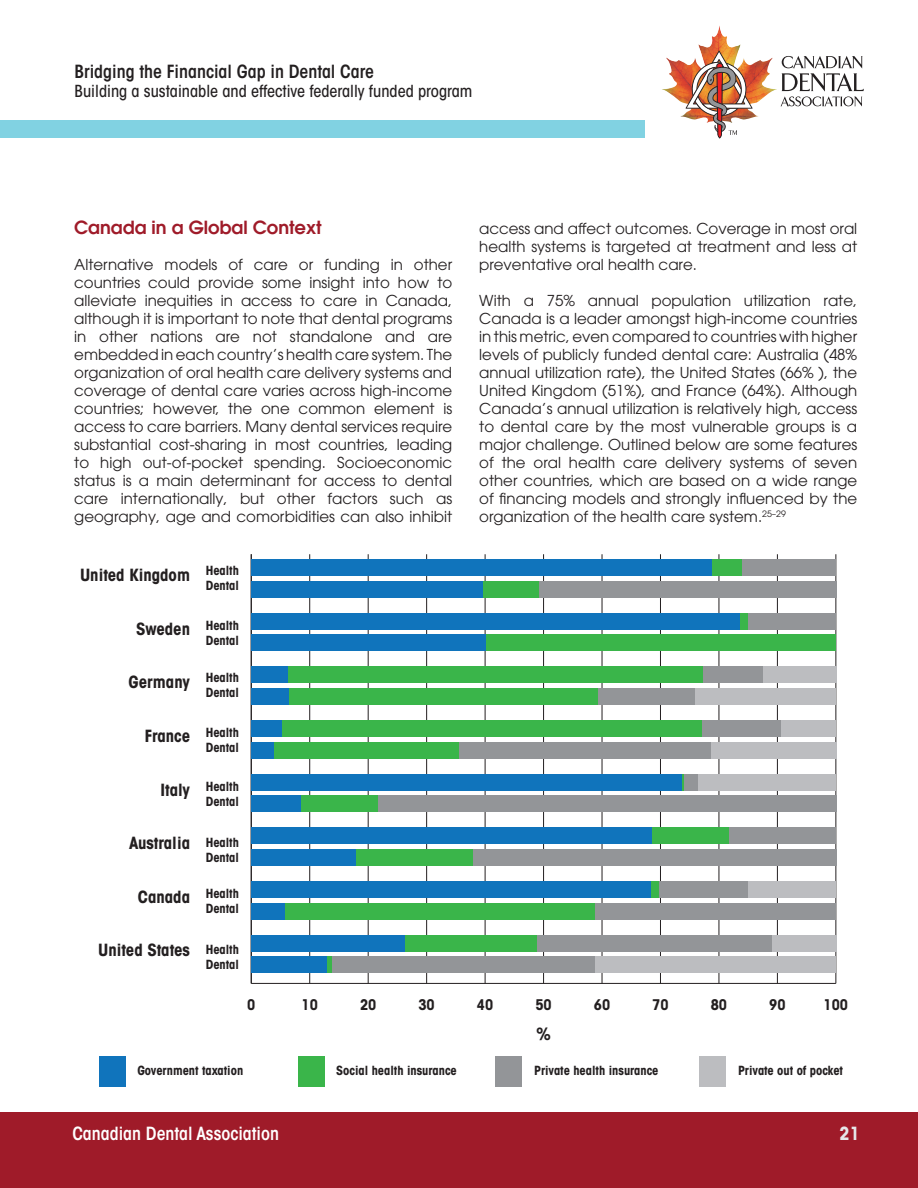
<style>
.page{position:relative;width:918px;height:1188px;background:#fff}
.page>*{position:absolute;margin:0;border:0;box-sizing:border-box;transform-origin:0 0}
.t1{font:600 condensed 18px "ITC Avant Garde Std";color:#231f20}
.t2{font:600 condensed 18px "ITC Avant Garde Std";color:#fff}
.Body_Sub_title{font:600 18px "ITC Avant Garde Std";color:#9f1b29}
.t3{font:700 condensed 18px "ITC Avant Garde Std";color:#e6e7e9}
.t4{font:700 condensed 16.65px "ITC Avant Garde Std";color:#231f20}
.t5{font:500 condensed 16.5px "ITC Avant Garde Std";color:#231f20}
.Body_text{font:15px/18px "ITC Avant Garde Std";color:#231f20;text-align:justify}
.t6{font:700 condensed 14.55px "ITC Avant Garde Std";color:#231f20}
.t7{font:700 condensed 12.45px/15px "ITC Avant Garde Std";color:#231f20}
</style>
<div class="page">
<div style="left:0;top:1112px;width:918px;height:76px;background:#9f1b29"></div>
<div style="left:0;top:120px;width:645px;height:18px;background:#81d2e2"></div>
<img style="left:662px;top:36px;width:115px;height:82px">
<svg style="left:780px;top:56px;width:84px;height:50px"></svg>
<img style="left:686px;top:51px;width:67px;height:88px">
<hr style="left:251px;top:983px;width:585px;height:1px;background:#231f20">
<hr style="left:251px;top:554px;width:1px;height:429px;background:#231f20">
<hr style="left:309px;top:554px;width:1px;height:429px;background:#231f20">
<hr style="left:368px;top:554px;width:1px;height:429px;background:#231f20">
<hr style="left:426px;top:554px;width:1px;height:429px;background:#231f20">
<hr style="left:485px;top:554px;width:1px;height:429px;background:#231f20">
<hr style="left:543px;top:554px;width:1px;height:429px;background:#231f20">
<hr style="left:602px;top:554px;width:1px;height:429px;background:#231f20">
<hr style="left:660px;top:554px;width:1px;height:429px;background:#231f20">
<hr style="left:719px;top:554px;width:1px;height:429px;background:#231f20">
<hr style="left:777px;top:554px;width:1px;height:429px;background:#231f20">
<hr style="left:836px;top:554px;width:1px;height:429px;background:#231f20">
<div style="left:99px;top:1057px;width:26px;height:30px;background:#1074bc"></div>
<div style="left:298px;top:1057px;width:26px;height:30px;background:#3ab54a"></div>
<div style="left:496px;top:1057px;width:26px;height:30px;background:#939598"></div>
<div style="left:700px;top:1057px;width:26px;height:30px;background:#bcbdc0"></div>
<div style="left:251px;top:559px;width:461px;height:17px;background:#1074bc"></div>
<div style="left:251px;top:581px;width:232px;height:16px;background:#1074bc"></div>
<div style="left:251px;top:613px;width:490px;height:17px;background:#1074bc"></div>
<div style="left:251px;top:635px;width:235px;height:16px;background:#1074bc"></div>
<div style="left:251px;top:667px;width:38px;height:16px;background:#1074bc"></div>
<div style="left:251px;top:688px;width:38px;height:17px;background:#1074bc"></div>
<div style="left:251px;top:720px;width:31px;height:17px;background:#1074bc"></div>
<div style="left:251px;top:742px;width:23px;height:16px;background:#1074bc"></div>
<div style="left:251px;top:774px;width:431px;height:16px;background:#1074bc"></div>
<div style="left:251px;top:796px;width:51px;height:16px;background:#1074bc"></div>
<div style="left:251px;top:828px;width:401px;height:16px;background:#1074bc"></div>
<div style="left:251px;top:849px;width:105px;height:17px;background:#1074bc"></div>
<div style="left:251px;top:881px;width:400px;height:17px;background:#1074bc"></div>
<div style="left:251px;top:903px;width:34px;height:16px;background:#1074bc"></div>
<div style="left:251px;top:935px;width:154px;height:16px;background:#1074bc"></div>
<div style="left:251px;top:957px;width:77px;height:16px;background:#1074bc"></div>
<div style="left:712px;top:559px;width:30px;height:17px;background:#3ab54a"></div>
<div style="left:483px;top:581px;width:56px;height:16px;background:#3ab54a"></div>
<div style="left:741px;top:613px;width:7px;height:17px;background:#3ab54a"></div>
<div style="left:486px;top:635px;width:350px;height:16px;background:#3ab54a"></div>
<div style="left:289px;top:667px;width:414px;height:16px;background:#3ab54a"></div>
<div style="left:289px;top:688px;width:310px;height:17px;background:#3ab54a"></div>
<div style="left:282px;top:720px;width:420px;height:17px;background:#3ab54a"></div>
<div style="left:274px;top:742px;width:185px;height:16px;background:#3ab54a"></div>
<div style="left:302px;top:796px;width:76px;height:16px;background:#3ab54a"></div>
<div style="left:652px;top:828px;width:77px;height:16px;background:#3ab54a"></div>
<div style="left:356px;top:849px;width:117px;height:17px;background:#3ab54a"></div>
<div style="left:651px;top:881px;width:8px;height:17px;background:#3ab54a"></div>
<div style="left:285px;top:903px;width:311px;height:16px;background:#3ab54a"></div>
<div style="left:405px;top:935px;width:133px;height:16px;background:#3ab54a"></div>
<hr style="left:328px;top:957px;width:4px;height:16px;background:#3ab54a">
<div style="left:742px;top:559px;width:94px;height:17px;background:#939598"></div>
<div style="left:539px;top:581px;width:297px;height:16px;background:#939598"></div>
<div style="left:748px;top:613px;width:88px;height:17px;background:#939598"></div>
<div style="left:703px;top:667px;width:60px;height:16px;background:#939598"></div>
<div style="left:599px;top:688px;width:97px;height:17px;background:#939598"></div>
<div style="left:702px;top:720px;width:79px;height:17px;background:#939598"></div>
<div style="left:459px;top:742px;width:252px;height:16px;background:#939598"></div>
<div style="left:683px;top:774px;width:15px;height:16px;background:#939598"></div>
<div style="left:378px;top:796px;width:458px;height:16px;background:#939598"></div>
<div style="left:729px;top:828px;width:107px;height:16px;background:#939598"></div>
<div style="left:473px;top:849px;width:363px;height:17px;background:#939598"></div>
<div style="left:659px;top:881px;width:89px;height:17px;background:#939598"></div>
<div style="left:596px;top:903px;width:240px;height:16px;background:#939598"></div>
<div style="left:538px;top:935px;width:234px;height:16px;background:#939598"></div>
<div style="left:332px;top:957px;width:264px;height:16px;background:#939598"></div>
<div style="left:763px;top:667px;width:73px;height:16px;background:#bcbdc0"></div>
<div style="left:696px;top:688px;width:140px;height:17px;background:#bcbdc0"></div>
<div style="left:781px;top:720px;width:55px;height:17px;background:#bcbdc0"></div>
<div style="left:711px;top:742px;width:125px;height:16px;background:#bcbdc0"></div>
<div style="left:698px;top:774px;width:138px;height:16px;background:#bcbdc0"></div>
<div style="left:748px;top:881px;width:88px;height:17px;background:#bcbdc0"></div>
<div style="left:772px;top:935px;width:64px;height:16px;background:#bcbdc0"></div>
<div style="left:596px;top:957px;width:240px;height:16px;background:#bcbdc0"></div>
<svg style="left:682px;top:774px;width:1px;height:16px"></svg>
<p class="t1" style="left:75px;top:60px;width:301px">Bridging the Financial Gap in Dental Care</p>
<p class="t5" style="left:75px;top:81px;width:399px">Building a sustainable and effective federally funded program</p>
<p class="Body_Sub_title" style="left:74px;top:216px;width:249px">Canada in a Global Context</p>
<p class="Body_text" style="left:74px;top:255px;width:380px">Alternative models of care or funding in other countries could provide some insight into how to alleviate inequities in access to care in Canada, although it is important to note that dental programs in other nations are not standalone and are embedded in each country’s health care system. The organization of oral health care delivery systems and coverage of dental care varies across high-income countries; however, the one common element is access to care barriers. Many dental services require substantial cost-sharing in most countries, leading to high out-of-pocket spending. Socioeconomic status is a main determinant for access to dental care internationally, but other factors such as geography, age and comorbidities can also inhibit</p>
<p class="t4" style="left:80px;top:564px;width:160px">United Kingdom <sup>Health</sup></p>
<p class="t7" style="left:206px;top:578px;width:35px">Dental</p>
<p class="t7" style="left:206px;top:618px;width:35px">Health<br>Dental</p>
<p class="t7" style="left:206px;top:670px;width:35px">Health<br>Dental</p>
<p class="t7" style="left:206px;top:725px;width:35px">Health<br>Dental</p>
<p class="t7" style="left:206px;top:779px;width:35px">Health<br>Dental</p>
<p class="t7" style="left:206px;top:835px;width:35px">Health<br>Dental</p>
<p class="t7" style="left:206px;top:886px;width:35px">Health<br>Dental</p>
<p class="t7" style="left:206px;top:942px;width:35px">Health<br>Dental</p>
<p class="t4" style="left:136px;top:618px;width:55px">Sweden</p>
<p class="t4" style="left:129px;top:672px;width:63px">Germany</p>
<p class="t4" style="left:145px;top:725px;width:47px">France</p>
<p class="t4" style="left:161px;top:779px;width:31px">Italy</p>
<p class="t4" style="left:129px;top:833px;width:63px">Australia</p>
<p class="t4" style="left:138px;top:886px;width:54px">Canada</p>
<p class="t4" style="left:98px;top:940px;width:93px">United States</p>
<p class="Body_text" style="left:479px;top:219px;width:380px">access and affect outcomes. Coverage in most oral health systems is targeted at treatment and less at preventative oral health care.</p>
<p class="Body_text" style="left:479px;top:291px;width:380px">With a 75% annual population utilization rate, Canada is a leader amongst high-income countries in this metric, even compared to countries with higher levels of publicly funded dental care: Australia (48% annual utilization rate), the United States (66% ), the United Kingdom (51%), and France (64%). Although Canada’s annual utilization is relatively high, access to dental care by the most vulnerable groups is a major challenge. Outlined below are some features of the oral health care delivery systems of seven other countries, which are based on a wide range of financing models and strongly influenced by the organization of the health care system.<sup>25–29</sup></p>
<p class="t6" style="left:247px;top:996px;width:10px">0</p>
<p class="t6" style="left:302px;top:996px;width:18px">10</p>
<p class="t6" style="left:360px;top:996px;width:18px">20</p>
<p class="t6" style="left:418px;top:996px;width:18px">30</p>
<p class="t6" style="left:477px;top:996px;width:18px">40</p>
<p class="t6" style="left:535px;top:996px;width:18px">50</p>
<p class="t4" style="left:536px;top:1023px;width:16px">%</p>
<p class="t6" style="left:594px;top:996px;width:18px">60</p>
<p class="t6" style="left:652px;top:996px;width:18px">70</p>
<p class="t6" style="left:711px;top:996px;width:18px">80</p>
<p class="t6" style="left:769px;top:996px;width:18px">90</p>
<p class="t6" style="left:824px;top:996px;width:26px">100</p>
<p class="t7" style="left:137px;top:1063px;width:107px">Government taxation</p>
<p class="t7" style="left:336px;top:1063px;width:122px">Social health insurance</p>
<p class="t7" style="left:534px;top:1063px;width:126px">Private health insurance</p>
<p class="t7" style="left:738px;top:1063px;width:107px">Private out of pocket</p>
<p class="t2" style="left:72px;top:1122px;width:208px">Canadian Dental Association</p>
<p class="t3" style="left:840px;top:1122px;width:22px">21</p>
</div>
